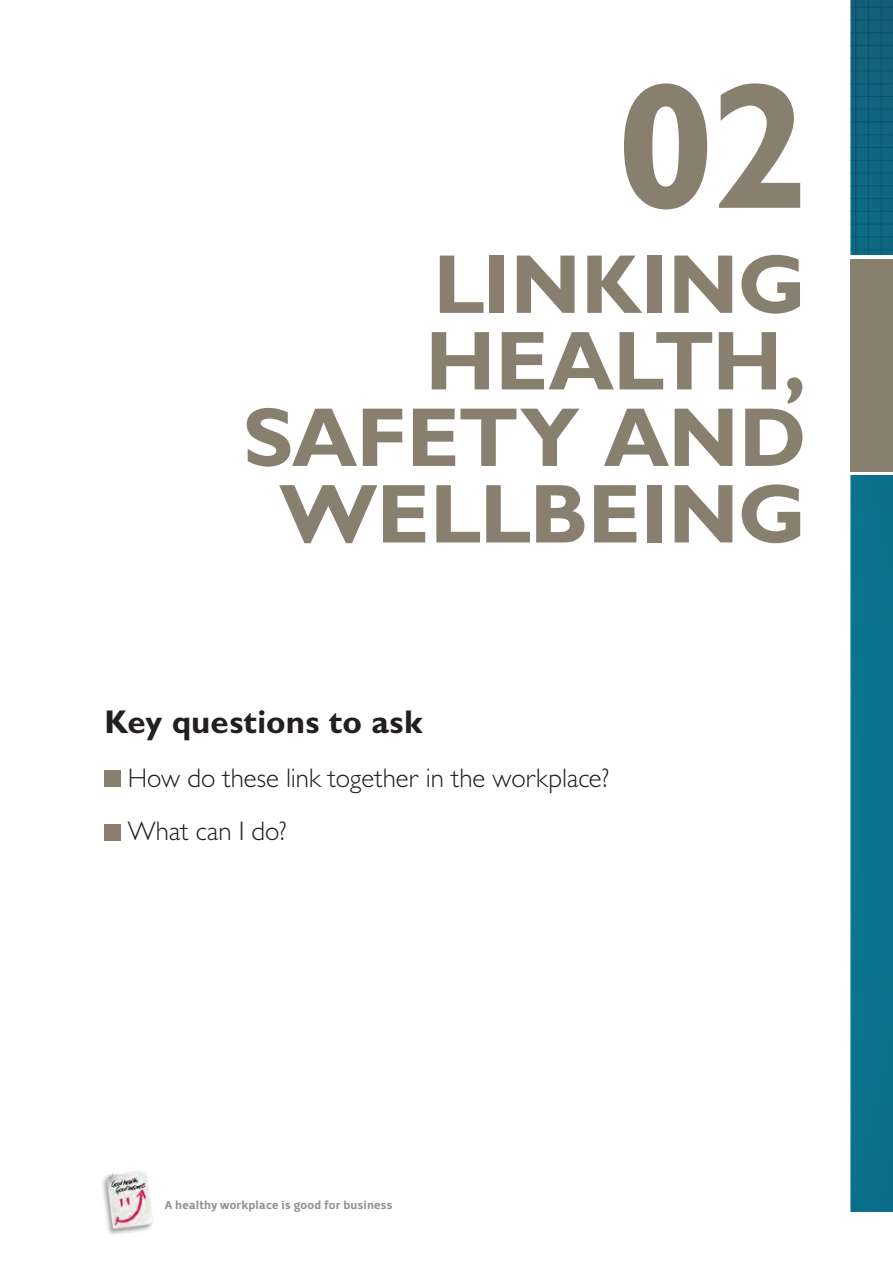
<style>
.page{position:relative;width:893px;height:1263px;background:#fff}
.page>*{position:absolute;margin:0;border:0;box-sizing:border-box;transform-origin:0 0}
.t1{font:700 180px "Gill Sans MT Pro";color:#887f6f}
.t2{font:700 84px/76.5px "Gill Sans MT Pro";letter-spacing:-.005em;color:#887f6f;text-align:right}
.t3{font:700 33px "Gill Sans MT Pro";letter-spacing:.005em;color:#231f20}
.t4{font:300 27px "Gill Sans MT Pro";color:#231f20}
.t5{font:12px "Priva Pro Four";letter-spacing:.015em;color:#919295}
</style>
<div class="page">
<svg style="left:850px;top:0;width:43px;height:1212px;background:#14758e"></svg>
<div style="left:848px;top:256px;width:45px;height:219px;background:#fff"></div>
<div style="left:850px;top:259px;width:43px;height:212px;background:#887f6f"></div>
<hr style="left:855px;top:0;width:1px;height:255px;background:#0083a9">
<hr style="left:868px;top:0;width:1px;height:255px;background:#0083a9">
<hr style="left:881px;top:0;width:1px;height:255px;background:#0083a9">
<hr style="left:850px;top:121px;width:43px;height:2px;background:#0083a9">
<hr style="left:850px;top:249px;width:43px;height:1px;background:#0083a9">
<hr style="left:850px;top:109px;width:43px;height:1px;background:#0083a9">
<hr style="left:850px;top:236px;width:43px;height:1px;background:#0083a9">
<hr style="left:850px;top:96px;width:43px;height:1px;background:#0083a9">
<hr style="left:850px;top:224px;width:43px;height:1px;background:#0083a9">
<hr style="left:850px;top:83px;width:43px;height:1px;background:#0083a9">
<hr style="left:850px;top:211px;width:43px;height:1px;background:#0083a9">
<hr style="left:850px;top:71px;width:43px;height:1px;background:#0083a9">
<hr style="left:850px;top:198px;width:43px;height:1px;background:#0083a9">
<hr style="left:850px;top:58px;width:43px;height:1px;background:#0083a9">
<hr style="left:850px;top:185px;width:43px;height:1px;background:#0083a9">
<hr style="left:850px;top:45px;width:43px;height:1px;background:#0083a9">
<hr style="left:850px;top:173px;width:43px;height:1px;background:#0083a9">
<hr style="left:850px;top:32px;width:43px;height:1px;background:#0083a9">
<hr style="left:850px;top:160px;width:43px;height:1px;background:#0083a9">
<hr style="left:850px;top:20px;width:43px;height:1px;background:#0083a9">
<hr style="left:850px;top:147px;width:43px;height:1px;background:#0083a9">
<hr style="left:850px;top:7px;width:43px;height:1px;background:#0083a9">
<hr style="left:850px;top:134px;width:43px;height:1px;background:#0083a9">
<div style="left:101px;top:1169px;width:53px;height:67px;background:#231f20;opacity:.45"></div>
<img style="left:102px;top:1169px;width:52px;height:62px">
<div style="left:104px;top:770px;width:17px;height:17px;background:#887f6f"></div>
<div style="left:104px;top:824px;width:17px;height:16px;background:#887f6f"></div>
<p class="t1" style="left:616px;top:36px;width:194px">02</p>
<h1 class="t2" style="left:243px;top:244px;width:565px">LINKING<br>HEALTH,<br>SAFETY AND<br>WELLBEING</h1>
<h1 class="t3" style="left:104px;top:701px;width:320px">KEY QUESTIONS TO ASK</h1>
<p class="t4" style="left:128px;top:761px;width:483px">How do these link together in the workplace?</p>
<p class="t4" style="left:128px;top:815px;width:161px">What can I do?</p>
<p class="t5" style="left:165px;top:1196px;width:229px">A healthy workplace is good for business</p>
</div>
